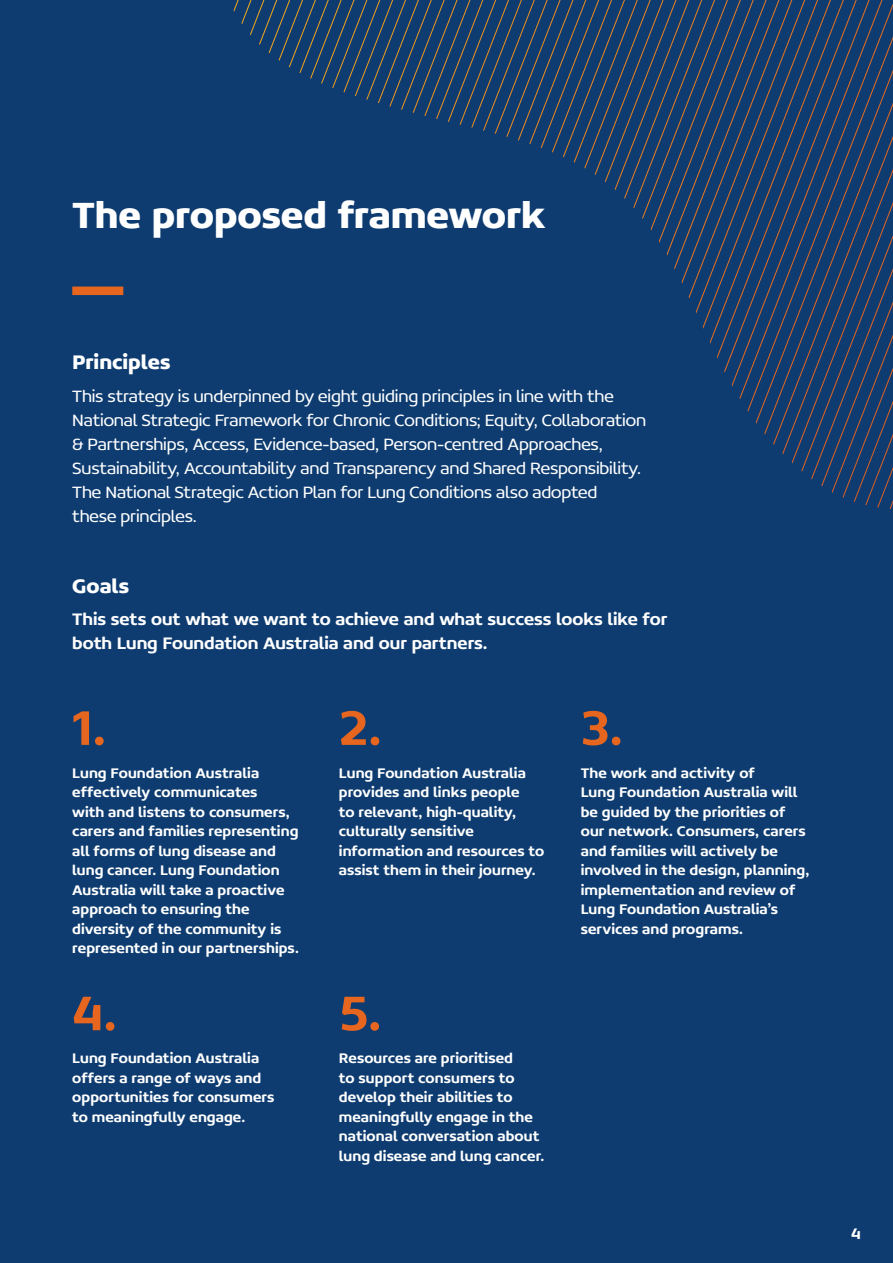
<style>
.page{position:relative;width:893px;height:1263px;background:#0e3c70}
.page>*{position:absolute;margin:0;border:0;box-sizing:border-box;transform-origin:0 0}
.Body{font:500 52.5px "Concord W00";color:#e7661f}
.Headline{font:700 39px "Concord W00";letter-spacing:-.005em;color:#fff}
.Body-2{font:700 21px "Concord W00";color:#fff}
.Body-3{font:300 18px/24px "Concord W00";letter-spacing:-.01em;color:#fff}
.Body-4{font:500 18px/24px "Concord W00";color:#fff}
.t1{font:500 16.5px "Concord W00";color:#fff}
.Body-5{font:500 15px/19.5px "Concord W00";letter-spacing:.005em;color:#fff}
</style>
<div class="page">
<svg style="left:233px;top:0;width:660px;height:509px"></svg>
<div style="left:72px;top:287px;width:51px;height:8px;background:#e7661f"></div>
<p class="Headline" style="left:72px;top:191px;width:475px">The proposed framework</p>
<p class="Body-2" style="left:72px;top:349px;width:100px">Principles</p>
<p class="Body-3" style="left:72px;top:383px;width:575px">This strategy is underpinned by eight guiding principles in line with the National Strategic Framework for Chronic Conditions; Equity, Collaboration &amp; Partnerships, Access, Evidence-based, Person-centred Approaches, Sustainability, Accountability and Transparency and Shared Responsibility.<br>The National Strategic Action Plan for Lung Conditions also adopted these principles.</p>
<p class="Body-2" style="left:72px;top:573px;width:58px">Goals</p>
<p class="Body-4" style="left:72px;top:607px;width:597px">This sets out what we want to achieve and what success looks like for both Lung Foundation Australia and our partners.</p>
<p class="Body" style="left:72px;top:695px;width:35px">1.</p>
<p class="Body-5" style="left:72px;top:763px;width:228px">Lung Foundation Australia effectively communicates<br>with and listens to consumers, carers and families representing all forms of lung disease and lung cancer. Lung Foundation<br>Australia will take a proactive approach to ensuring the diversity of the community is represented in our partnerships.</p>
<p class="Body" style="left:72px;top:981px;width:46px">4.</p>
<p class="Body-5" style="left:72px;top:1048px;width:204px">Lung Foundation Australia offers a range of ways and opportunities for consumers to meaningfully engage.</p>
<p class="Body" style="left:339px;top:695px;width:44px">2.</p>
<p class="Body-5" style="left:339px;top:763px;width:207px">Lung Foundation Australia provides and links people<br>to relevant, high-quality, culturally sensitive information and resources to assist them in their journey.</p>
<p class="Body" style="left:339px;top:981px;width:44px">5.</p>
<p class="Body-5" style="left:339px;top:1048px;width:207px">Resources are prioritised<br>to support consumers to develop their abilities to meaningfully engage in the national conversation about lung disease and lung cancer.</p>
<p class="Body" style="left:581px;top:695px;width:44px">3.</p>
<p class="Body-5" style="left:581px;top:763px;width:230px">The work and activity of<br>Lung Foundation Australia will be guided by the priorities of our network. Consumers, carers and families will actively be involved in the design, planning, implementation and review of<br>Lung Foundation Australia’s services and programs.</p>
<p class="t1" style="left:851px;top:1224px;width:11px">4</p>
</div>
